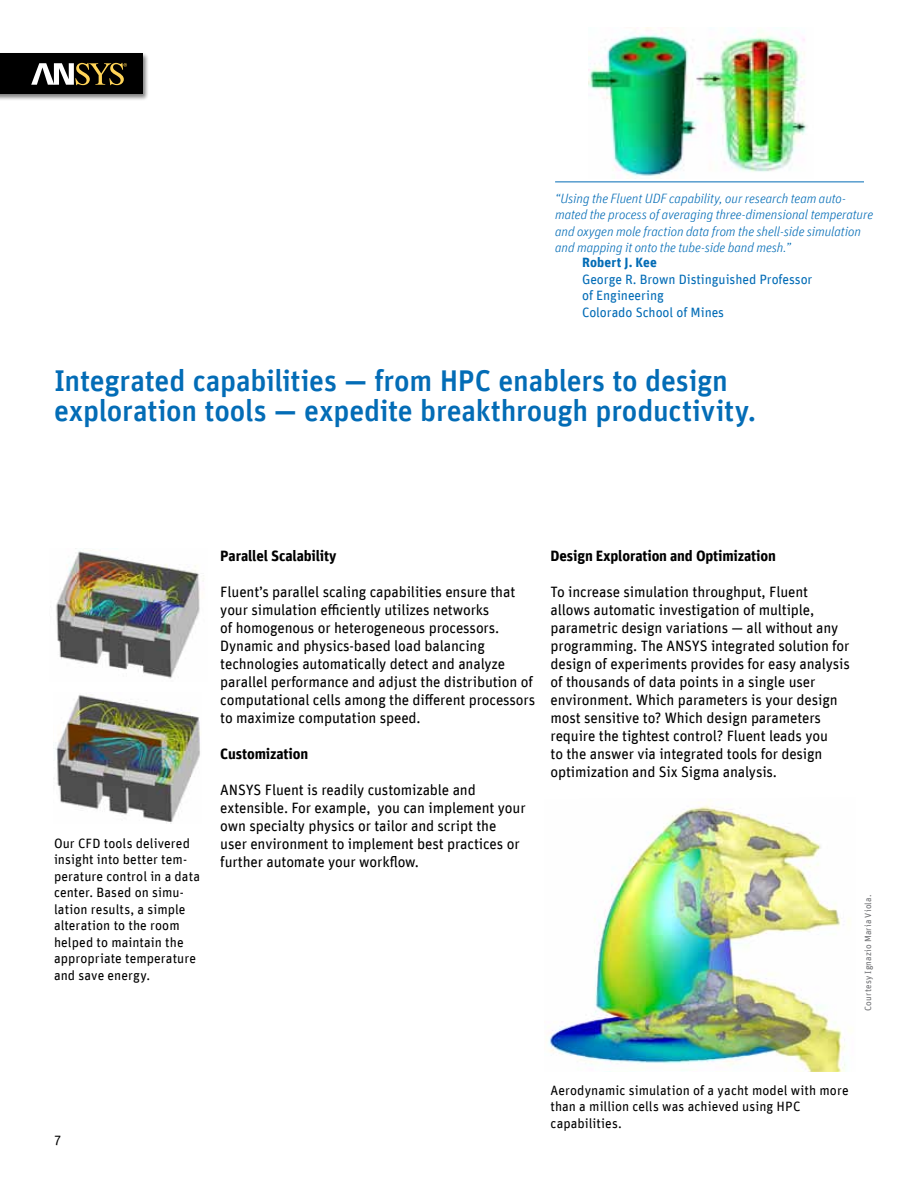
<style>
.page{position:relative;width:918px;height:1188px;background:#fff}
.page>*{position:absolute;margin:0;border:0;box-sizing:border-box;transform-origin:0 0}
.t1{font:500 30px/30px "Unit Offc Pro";letter-spacing:-.01em;color:#036cb6}
.t2{font:15px/18px "Unit Offc Pro";letter-spacing:-.01em;color:#000}
.t3{font:700 15px "Unit Offc Pro";letter-spacing:-.01em;color:#000}
.t4{font:13.5px/16.5px "Unit Offc Pro";letter-spacing:.005em;color:#000}
.t5{font:italic 300 13.5px/16.5px "Unit Offc Pro";letter-spacing:-.01em;color:#036cb6}
.t6{font:13.5px/16.5px "Unit Offc Pro";letter-spacing:-.005em;color:#036cb6}
.t7{font:700 13.5px "Unit Offc Pro";letter-spacing:.01em;color:#036cb6}
.t8{font:9px "Unit Offc Pro";letter-spacing:.025em;color:#6e6f72}
</style>
<div class="page">
<img style="left:546px;top:800px;width:304px;height:272px">
<div style="left:0;top:52px;width:149px;height:49px;background:#000;opacity:.5"></div>
<div style="left:0;top:54px;width:142px;height:40px;background:#000"></div>
<svg style="left:31px;top:63px;width:96px;height:22px"></svg>
<img style="left:55px;top:694px;width:145px;height:129px">
<img style="left:588px;top:27px;width:219px;height:152px">
<hr style="left:555px;top:182px;width:309px;height:1px;background:#036cb6">
<img style="left:56px;top:549px;width:148px;height:130px">
<p class="t5" style="left:555px;top:190px;width:320px">“Using the Fluent UDF capability, our research team auto&shy;mated the process of averaging three-dimensional temperature and oxygen mole fraction data from the shell-side simulation and mapping it onto the tube-side band mesh.”</p>
<p class="t7" style="left:582px;top:253px;width:76px">Robert J. Kee</p>
<p class="t6" style="left:582px;top:270px;width:232px">George R. Brown Distinguished Professor of Engineering<br>Colorado School of Mines</p>
<h1 class="t1" style="left:54px;top:364px;width:704px">Integrated capabilities — from HPC enablers to design exploration tools — expedite breakthrough productivity.</h1>
<p class="t4" style="left:54px;top:834px;width:148px">Our CFD tools delivered insight into better tem&shy;perature control in a data center. Based on simu&shy;lation results, a simple alteration to the room helped to maintain the appropriate temperature and save energy.</p>
<p class="t3" style="left:220px;top:544px;width:118px">Parallel Scalability</p>
<p class="t2" style="left:220px;top:582px;width:316px">Fluent’s parallel scaling capabilities ensure that your simulation efficiently utilizes networks<br>of homogenous or heterogeneous processors.<br>Dynamic and physics-based load balancing technologies automatically detect and analyze parallel performance and adjust the distribution of computational cells among the different processors to maximize computation speed.</p>
<p class="t3" style="left:220px;top:742px;width:89px">Customization</p>
<p class="t2" style="left:220px;top:780px;width:307px">ANSYS Fluent is readily customizable and extensible. For example, you can implement your own specialty physics or tailor and script the user environment to implement best practices or further automate your workflow.</p>
<p class="t3" style="left:551px;top:545px;width:227px">Design Exploration and Optimization</p>
<p class="t2" style="left:551px;top:582px;width:301px">To increase simulation throughput, Fluent allows automatic investigation of multiple, parametric design variations — all without any programming. The ANSYS integrated solution for design of experiments provides for easy analysis of thousands of data points in a single user environment. Which parameters is your design most sensitive to? Which design parameters require the tightest control? Fluent leads you<br>to the answer via integrated tools for design optimization and Six Sigma analysis.</p>
<p class="t8" style="left:862px;top:1011px;width:118px;rotate:-90deg">Courtesy Ignazio Maria Viola.</p>
<p class="t4" style="left:54px;top:1131px;width:9px">7</p>
<p class="t4" style="left:551px;top:1081px;width:300px">Aerodynamic simulation of a yacht model with more than a million cells was achieved using HPC capabilities.</p>
</div>
